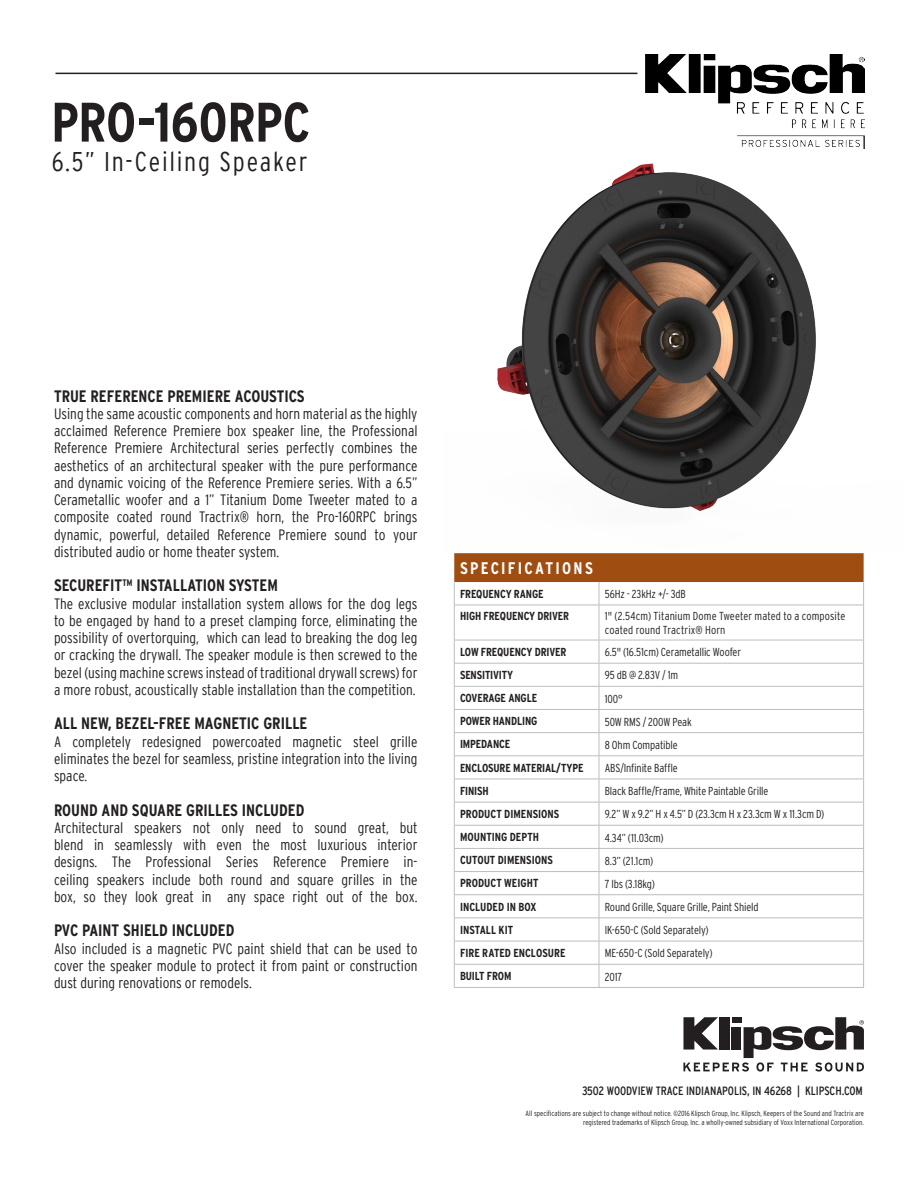
<style>
.page{position:relative;width:918px;height:1188px;background:#fff}
.page>*{position:absolute;margin:0;border:0;box-sizing:border-box;transform-origin:0 0}
.t1{font:700 condensed 55.5px "Interstate";letter-spacing:-.01em;color:#231f20}
.t2{font:300 condensed 27px "Interstate";letter-spacing:.065em;color:#231f20}
.t3{font:700 condensed 16.65px "Interstate";letter-spacing:.135em;color:#fff}
.t4{font:700 condensed 16.5px "Interstate";color:#231f20}
.t5{font:300 condensed 15px/17.2px "Interstate";color:#231f20;text-align:justify}
.t6{font:condensed 12px "Interstate";letter-spacing:-.005em;color:#231f20}
.t7{font:300 condensed 11.55px "Interstate";letter-spacing:-.01em;color:#231f20}
.t8{font:700 condensed 11.55px "Interstate";letter-spacing:-.01em;color:#231f20}
.t9{font:300 condensed 11.55px/14.1px "Interstate";letter-spacing:.01em;color:#231f20}
.t10{font:300 condensed 7.5px/9px "Interstate";color:#231f20;text-align:right}
</style>
<div class="page">
<hr style="left:56px;top:73px;width:581px;height:1px;background:#231f20">
<svg style="left:455px;top:606px;width:144px;height:381px"></svg>
<svg style="left:600px;top:639px;width:263px;height:325px"></svg>
<svg style="left:454px;top:553px;width:410px;height:52px"></svg>
<hr style="left:454px;top:605px;width:145px;height:1px;background:#bcbdc0">
<hr style="left:454px;top:605px;width:1px;height:35px;background:#bcbdc0">
<hr style="left:599px;top:605px;width:1px;height:35px;background:#bcbdc0">
<hr style="left:863px;top:605px;width:1px;height:35px;background:#bcbdc0">
<svg style="left:454px;top:641px;width:1px;height:346px"></svg>
<svg style="left:599px;top:641px;width:1px;height:346px"></svg>
<svg style="left:863px;top:641px;width:1px;height:346px"></svg>
<hr style="left:599px;top:605px;width:265px;height:1px;background:#bcbdc0">
<hr style="left:454px;top:640px;width:145px;height:1px;background:#bcbdc0">
<hr style="left:599px;top:640px;width:265px;height:1px;background:#bcbdc0">
<hr style="left:454px;top:663px;width:145px;height:1px;background:#bcbdc0">
<hr style="left:599px;top:663px;width:265px;height:1px;background:#bcbdc0">
<hr style="left:454px;top:686px;width:145px;height:1px;background:#bcbdc0">
<hr style="left:599px;top:686px;width:265px;height:1px;background:#bcbdc0">
<hr style="left:454px;top:709px;width:145px;height:1px;background:#bcbdc0">
<hr style="left:599px;top:709px;width:265px;height:1px;background:#bcbdc0">
<hr style="left:454px;top:732px;width:145px;height:1px;background:#bcbdc0">
<hr style="left:599px;top:732px;width:265px;height:1px;background:#bcbdc0">
<hr style="left:454px;top:755px;width:145px;height:1px;background:#bcbdc0">
<hr style="left:599px;top:755px;width:265px;height:1px;background:#bcbdc0">
<hr style="left:454px;top:779px;width:145px;height:1px;background:#bcbdc0">
<hr style="left:599px;top:779px;width:265px;height:1px;background:#bcbdc0">
<hr style="left:454px;top:802px;width:145px;height:1px;background:#bcbdc0">
<hr style="left:599px;top:802px;width:265px;height:1px;background:#bcbdc0">
<hr style="left:454px;top:825px;width:145px;height:1px;background:#bcbdc0">
<hr style="left:599px;top:825px;width:265px;height:1px;background:#bcbdc0">
<hr style="left:454px;top:848px;width:145px;height:1px;background:#bcbdc0">
<hr style="left:599px;top:848px;width:265px;height:1px;background:#bcbdc0">
<hr style="left:454px;top:871px;width:145px;height:1px;background:#bcbdc0">
<hr style="left:599px;top:871px;width:265px;height:1px;background:#bcbdc0">
<hr style="left:454px;top:894px;width:145px;height:1px;background:#bcbdc0">
<hr style="left:599px;top:894px;width:265px;height:1px;background:#bcbdc0">
<hr style="left:454px;top:918px;width:145px;height:1px;background:#bcbdc0">
<hr style="left:599px;top:918px;width:265px;height:1px;background:#bcbdc0">
<hr style="left:454px;top:941px;width:145px;height:1px;background:#bcbdc0">
<hr style="left:599px;top:941px;width:265px;height:1px;background:#bcbdc0">
<hr style="left:454px;top:964px;width:145px;height:1px;background:#bcbdc0">
<hr style="left:599px;top:964px;width:265px;height:1px;background:#bcbdc0">
<hr style="left:454px;top:987px;width:145px;height:1px;background:#bcbdc0">
<hr style="left:599px;top:987px;width:265px;height:1px;background:#bcbdc0">
<svg style="left:683px;top:1017px;width:181px;height:55px"></svg>
<img style="left:645px;top:54px;width:219px;height:75px">
<img style="left:497px;top:135px;width:368px;height:376px">
<h1 class="t1" style="left:51px;top:91px;width:261px">PRO-160RPC</h1>
<h2 class="t2" style="left:51px;top:146px;width:258px">6.5” In-Ceiling Speaker</h2>
<p class="t4" style="left:54px;top:387px;width:252px">TRUE REFERENCE PREMIERE ACOUSTICS</p>
<p class="t5" style="left:54px;top:405px;width:365px">Using the same acoustic components and horn material as the highly acclaimed Reference Premiere box speaker line, the Professional Reference Premiere Architectural series perfectly combines the aesthetics of an architectural speaker with the pure performance and dynamic voicing of the Reference Premiere series. With a 6.5” Cerametallic woofer and a 1” Titanium Dome Tweeter mated to a composite coated round Tractrix® horn, the Pro-160RPC brings dynamic, powerful, detailed Reference Premiere sound to your distributed audio or home theater system.</p>
<p class="t4" style="left:54px;top:576px;width:225px">SECUREFIT™ INSTALLATION SYSTEM</p>
<p class="t5" style="left:54px;top:595px;width:365px">The exclusive modular installation system allows for the dog legs to be engaged by hand to a preset clamping force, eliminating the possibility of overtorquing, which can lead to breaking the dog leg or cracking the drywall. The speaker module is then screwed to the bezel (using machine screws instead of traditional drywall screws) for a more robust, acoustically stable installation than the competition.</p>
<p class="t4" style="left:54px;top:714px;width:255px">ALL NEW, BEZEL-FREE MAGNETIC GRILLE</p>
<p class="t5" style="left:54px;top:733px;width:365px">A completely redesigned powercoated magnetic steel grille eliminates the bezel for seamless, pristine integration into the living space.</p>
<p class="t4" style="left:54px;top:801px;width:252px">ROUND AND SQUARE GRILLES INCLUDED</p>
<p class="t5" style="left:54px;top:819px;width:365px">Architectural speakers not only need to sound great, but blend in seamlessly with even the most luxurious interior designs. The Professional Series Reference Premiere in&shy;ceiling speakers include both round and square grilles in the box, so they look great in any space right out of the box.</p>
<p class="t4" style="left:54px;top:921px;width:182px">PVC PAINT SHIELD INCLUDED</p>
<p class="t5" style="left:54px;top:940px;width:365px">Also included is a magnetic PVC paint shield that can be used to cover the speaker module to protect it from paint or construction dust during renovations or remodels.</p>
<p class="t3" style="left:460px;top:559px;width:134px">SPECIFICATIONS</p>
<p class="t8" style="left:460px;top:587px;width:85px">FREQUENCY RANGE</p>
<p class="t7" style="left:605px;top:588px;width:83px">56Hz - 23kHz +/- 3dB</p>
<p class="t8" style="left:460px;top:609px;width:111px">HIGH FREQUENCY DRIVER</p>
<p class="t9" style="left:605px;top:609px;width:242px">1" (2.54cm) Titanium Dome Tweeter mated to a composite coated round Tractrix® Horn</p>
<p class="t8" style="left:460px;top:645px;width:108px">LOW FREQUENCY DRIVER</p>
<p class="t7" style="left:605px;top:646px;width:138px">6.5" (16.51cm) Cerametallic Woofer</p>
<p class="t8" style="left:460px;top:668px;width:55px">SENSITIVITY</p>
<p class="t7" style="left:605px;top:669px;width:75px">95 dB @ 2.83V / 1m</p>
<p class="t8" style="left:460px;top:692px;width:79px">COVERAGE ANGLE</p>
<p class="t7" style="left:605px;top:692px;width:20px">100°</p>
<p class="t8" style="left:460px;top:715px;width:79px">POWER HANDLING</p>
<p class="t7" style="left:605px;top:715px;width:89px">50W RMS / 200W Peak</p>
<p class="t8" style="left:460px;top:738px;width:52px">IMPEDANCE</p>
<p class="t7" style="left:605px;top:738px;width:75px">8 Ohm Compatible</p>
<p class="t8" style="left:460px;top:761px;width:125px">ENCLOSURE MATERIAL/TYPE</p>
<p class="t7" style="left:605px;top:761px;width:75px">ABS/Infinite Baffle</p>
<p class="t8" style="left:460px;top:784px;width:30px">FINISH</p>
<p class="t7" style="left:605px;top:785px;width:165px">Black Baffle/Frame, White Paintable Grille</p>
<p class="t8" style="left:460px;top:807px;width:101px">PRODUCT DIMENSIONS</p>
<p class="t7" style="left:605px;top:808px;width:221px">9.2” W x 9.2” H x 4.5” D (23.3cm H x 23.3cm W x 11.3cm D)</p>
<p class="t8" style="left:460px;top:830px;width:80px">MOUNTING DEPTH</p>
<p class="t7" style="left:605px;top:831px;width:61px">4.34” (11.03cm)</p>
<p class="t8" style="left:460px;top:854px;width:94px">CUTOUT DIMENSIONS</p>
<p class="t7" style="left:605px;top:854px;width:50px">8.3” (21.1cm)</p>
<p class="t8" style="left:460px;top:877px;width:80px">PRODUCT WEIGHT</p>
<p class="t7" style="left:605px;top:877px;width:52px">7 lbs (3.18kg)</p>
<p class="t8" style="left:460px;top:900px;width:78px">INCLUDED IN BOX</p>
<p class="t7" style="left:605px;top:900px;width:155px">Round Grille, Square Grille, Paint Shield</p>
<p class="t8" style="left:460px;top:923px;width:55px">INSTALL KIT</p>
<p class="t7" style="left:605px;top:924px;width:105px">IK-650-C (Sold Separately)</p>
<p class="t8" style="left:460px;top:946px;width:107px">FIRE RATED ENCLOSURE</p>
<p class="t7" style="left:605px;top:947px;width:109px">ME-650-C (Sold Separately)</p>
<p class="t8" style="left:460px;top:970px;width:53px">BUILT FROM</p>
<p class="t7" style="left:605px;top:970px;width:19px">2017</p>
<p class="t6" style="left:582px;top:1084px;width:282px">3502 WOODVIEW TRACE INDIANAPOLIS, IN 46268 | KLIPSCH.COM</p>
<p class="t10" style="left:526px;top:1109px;width:340px">All specifications are subject to change without notice. ©2016 Klipsch Group, Inc. Klipsch, Keepers of the Sound and Tractrix are registered trademarks of Klipsch Group, Inc. a wholly-owned subsidiary of Voxx International Corporation.</p>
</div>
